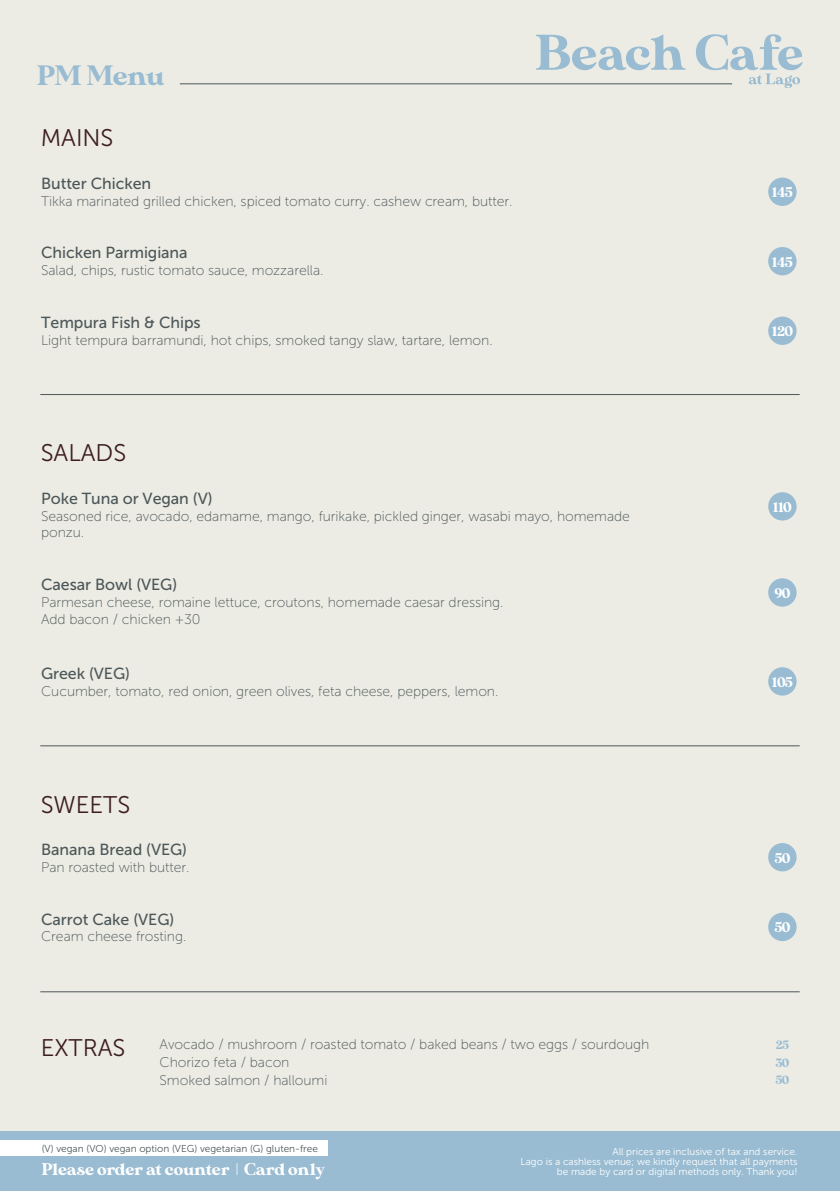
<style>
.page{position:relative;width:840px;height:1191px;background:#fff}
.page>*{position:absolute;margin:0;border:0;box-sizing:border-box;transform-origin:0 0}
.t1{font:28px "MADE Sunflower";letter-spacing:-.01em;color:#99bcd2}
.t2{font:24px "Museo Sans 300";color:#3d1d1d}
.t3{font:17px "MADE Sunflower";color:#fff}
.t4{font:16px "Museo Sans 500";letter-spacing:-.005em;color:#4d5759}
.t5{font:14px/16.8px "Museo Sans 100";letter-spacing:-.005em;color:#4d5759}
.t6{font:14px "MADE Sunflower";letter-spacing:-.01em;color:#fff}
.t7{font:12px/17.8px "MADE Sunflower";color:#99bcd2;text-align:justify}
.t8{font:10px/10px "Museo Sans 300";color:#fff;text-align:right}
.t9{font:10px "Museo Sans 300";color:#4d5759}
</style>
<div class="page">
<div style="left:0;top:0;width:839px;height:1191px;background:#ecece4"></div>
<svg style="left:535px;top:34px;width:267px;height:54px"></svg>
<hr style="left:180px;top:83px;width:551px;height:1px;background:#4d5759">
<div style="left:0;top:1131px;width:839px;height:60px;background:#99bcd2"></div>
<div style="left:0;top:1140px;width:327px;height:15px;background:#fff"></div>
<div style="left:767px;top:178px;width:29px;height:28px;background:#99bcd2;border-radius:50%"></div>
<div style="left:767px;top:247px;width:29px;height:28px;background:#99bcd2;border-radius:50%"></div>
<div style="left:767px;top:316px;width:29px;height:29px;background:#99bcd2;border-radius:50%"></div>
<hr style="left:40px;top:394px;width:759px;height:1px;background:#4d5759">
<div style="left:767px;top:492px;width:29px;height:28px;background:#99bcd2;border-radius:50%"></div>
<div style="left:767px;top:578px;width:29px;height:28px;background:#99bcd2;border-radius:50%"></div>
<div style="left:767px;top:667px;width:29px;height:28px;background:#99bcd2;border-radius:50%"></div>
<hr style="left:40px;top:745px;width:759px;height:1px;background:#4d5759">
<div style="left:767px;top:843px;width:29px;height:28px;background:#99bcd2;border-radius:50%"></div>
<div style="left:767px;top:912px;width:29px;height:29px;background:#99bcd2;border-radius:50%"></div>
<hr style="left:40px;top:991px;width:759px;height:1px;background:#4d5759">
<h1 class="t1" style="left:37px;top:59px;width:129px">PM Menu</h1>
<h2 class="t2" style="left:41px;top:125px;width:74px">MAINS</h2>
<p class="t4" style="left:41px;top:174px;width:111px">Butter Chicken</p>
<p class="t5" style="left:41px;top:192px;width:472px">Tikka marinated grilled chicken, spiced tomato curry. cashew cream, butter.</p>
<p class="t4" style="left:41px;top:244px;width:148px">Chicken Parmigiana</p>
<p class="t5" style="left:41px;top:262px;width:284px">Salad, chips, rustic tomato sauce, mozzarella.</p>
<p class="t4" style="left:41px;top:314px;width:161px">Tempura Fish &amp; Chips</p>
<p class="t5" style="left:41px;top:332px;width:453px">Light tempura barramundi, hot chips, smoked tangy slaw, tartare, lemon.</p>
<h2 class="t2" style="left:41px;top:440px;width:87px">SALADS</h2>
<p class="t4" style="left:41px;top:489px;width:173px">Poke Tuna or Vegan (V)</p>
<p class="t5" style="left:41px;top:507px;width:590px">Seasoned rice, avocado, edamame, mango, furikake, pickled ginger, wasabi mayo, homemade ponzu.</p>
<p class="t4" style="left:41px;top:576px;width:137px">Caesar Bowl (VEG)</p>
<p class="t5" style="left:41px;top:594px;width:463px">Parmesan cheese, romaine lettuce, croutons, homemade caesar dressing.<br>Add bacon / chicken +30</p>
<p class="t4" style="left:41px;top:664px;width:90px">Greek (VEG)</p>
<p class="t5" style="left:41px;top:682px;width:458px">Cucumber, tomato, red onion, green olives, feta cheese, peppers, lemon.</p>
<h2 class="t2" style="left:41px;top:791px;width:91px">SWEETS</h2>
<p class="t4" style="left:41px;top:840px;width:147px">Banana Bread (VEG)</p>
<p class="t5" style="left:41px;top:858px;width:150px">Pan roasted with butter.</p>
<p class="t4" style="left:41px;top:910px;width:135px">Carrot Cake (VEG)</p>
<p class="t5" style="left:41px;top:928px;width:147px">Cream cheese frosting.</p>
<p class="t6" style="left:771px;top:184px;width:22px">145</p>
<p class="t6" style="left:771px;top:254px;width:22px">145</p>
<p class="t6" style="left:771px;top:323px;width:22px">120</p>
<p class="t6" style="left:772px;top:499px;width:20px">110</p>
<p class="t6" style="left:774px;top:585px;width:17px">90</p>
<p class="t6" style="left:771px;top:674px;width:22px">105</p>
<p class="t6" style="left:774px;top:850px;width:17px">50</p>
<p class="t6" style="left:774px;top:919px;width:17px">50</p>
<h2 class="t2" style="left:41px;top:1034px;width:86px">EXTRAS</h2>
<p class="t5" style="left:159px;top:1035px;width:491px;line-height:18px">Avocado / mushroom / roasted tomato / baked beans / two eggs / sourdough<br>Chorizo feta / bacon<br>Smoked salmon / halloumi</p>
<p class="t7" style="left:775px;top:1036px;width:15px">25<br>30<br>50</p>
<p class="t9" style="left:42px;top:1142px;width:277px">(V) vegan (VO) vegan option (VEG) vegetarian (G) gluten-free</p>
<p class="t3" style="left:41px;top:1159px;width:284px">Please order at counter | Card only</p>
<p class="t8" style="left:520px;top:1146px;width:278px">All prices are inclusive of tax and service.<br>Lago is a cashless venue; we kindly request that all payments be made by card or digital methods only. Thank you!</p>
</div>
